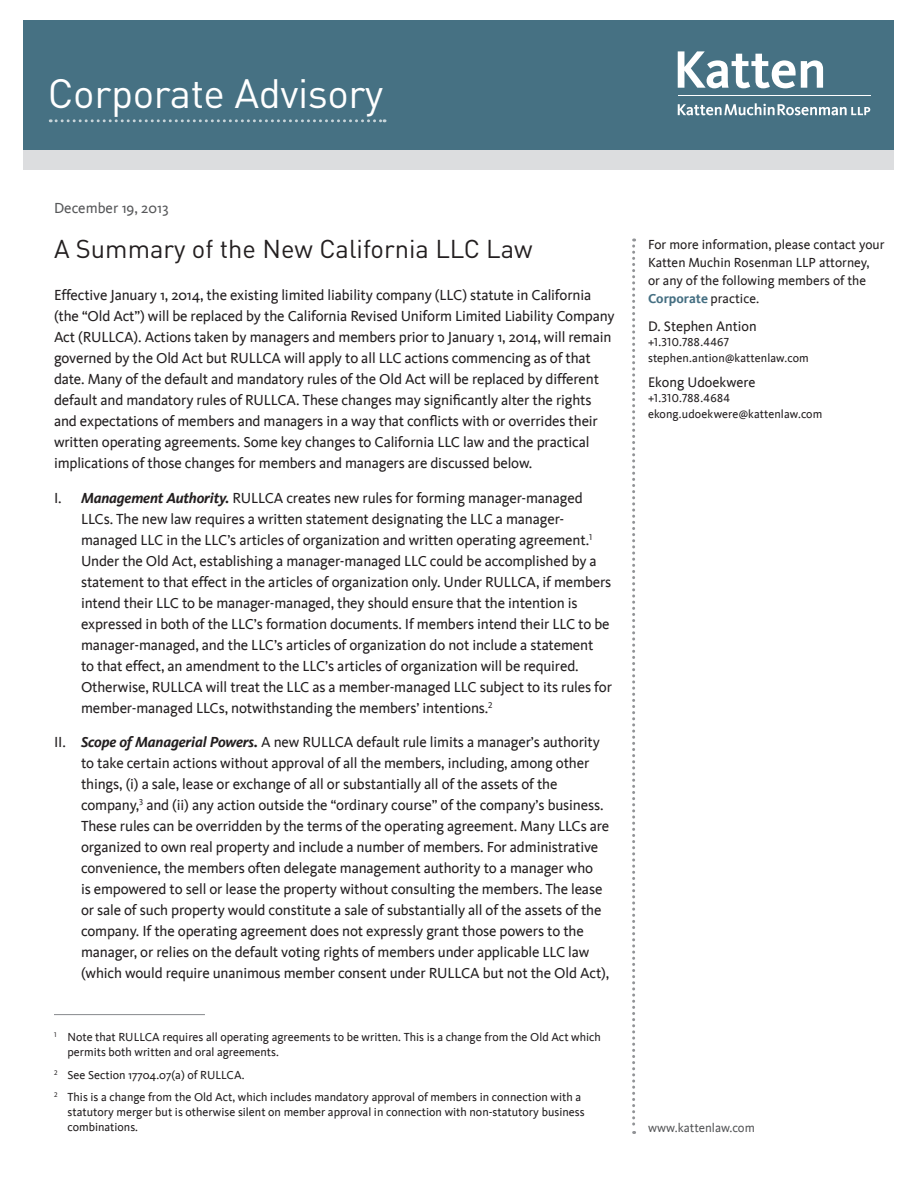
<style>
.page{position:relative;width:918px;height:1188px;background:#fff}
.page>*{position:absolute;margin:0;border:0;box-sizing:border-box;transform-origin:0 0}
.t1{font:40.5px "DINOT";letter-spacing:-.01em;color:#fff}
.t2{font:25.5px "DINOT";color:#231f20}
.t3{font:15px/21px "Kievit";letter-spacing:-.01em;color:#231f20}
.Alpha{font:15px "Kievit";color:#57585a}
.t4{font:14.25px "Kievit";color:#231f20}
.t5{font:13.5px/18px "Kievit";color:#231f20}
.t6{font:12.75px "Kievit";color:#57585a}
.Paragraph_1st_line_i{font:12px/15px "Kievit";color:#231f20}
.s1{font-weight:700;font-style:italic}
.s2{font-weight:700;color:#456f82}
.s3{font-family:"Kievit Book SC"}
</style>
<div class="page">
<svg style="left:632px;top:238px;width:3px;height:896px"></svg>
<div style="left:24px;top:21px;width:870px;height:129px;background:#467183"></div>
<div style="left:24px;top:150px;width:870px;height:20px;background:#dcdddf"></div>
<svg style="left:678px;top:51px;width:145px;height:37px"></svg>
<hr style="left:678px;top:95px;width:192px;height:1px;background:#fff">
<svg style="left:678px;top:103px;width:192px;height:12px"></svg>
<svg style="left:50px;top:119px;width:335px;height:3px"></svg>
<hr style="left:54px;top:1014px;width:151px;height:1px;background:#939598">
<p class="t1" style="left:48px;top:66px;width:337px">Corporate Advisory</p>
<p class="Alpha" style="left:54px;top:199px;width:116px">December 19, 2013</p>
<p class="t2" style="left:54px;top:232px;width:480px">A Summary of the New California LLC Law</p>
<p class="t3" style="left:54px;top:285px;width:562px">Effective January 1, 2014, the existing limited liability company (LLC) statute in California (the “Old Act”) will be replaced by the California Revised Uniform Limited Liability Company Act (RULLCA). Actions taken by managers and members prior to January 1, 2014, will remain governed by the Old Act but RULLCA will apply to all LLC actions commencing as of that date. Many of the default and mandatory rules of the Old Act will be replaced by different default and mandatory rules of RULLCA. These changes may significantly alter the rights and expectations of members and managers in a way that conflicts with or overrides their written operating agreements. Some key changes to California LLC law and the practical implications of those changes for members and managers are discussed below.</p>
<p class="t3" style="left:81px;top:487px;width:532px;text-indent:-27px">I. <span class="s1">Management Authority.</span> RULLCA creates new rules for forming manager-managed LLCs. The new law requires a written statement designating the LLC a manager&shy;managed LLC in the LLC’s articles of organization and written operating agreement.<sup>1<br></sup>Under the Old Act, establishing a manager-managed LLC could be accomplished by a statement to that effect in the articles of organization only. Under RULLCA, if members intend their LLC to be manager-managed, they should ensure that the intention is expressed in both of the LLC’s formation documents. If members intend their LLC to be manager-managed, and the LLC’s articles of organization do not include a statement<br>to that effect, an amendment to the LLC’s articles of organization will be required.<br>Otherwise, RULLCA will treat the LLC as a member-managed LLC subject to its rules for member-managed LLCs, notwithstanding the members’ intentions.<sup>2</sup></p>
<p class="t3" style="left:81px;top:732px;width:530px;text-indent:-27px">II. <span class="s1">Scope of Managerial Powers.</span> A new RULLCA default rule limits a manager’s authority to take certain actions without approval of all the members, including, among other things, (i) a sale, lease or exchange of all or substantially all of the assets of the company,<sup>3</sup> and (ii) any action outside the “ordinary course” of the company’s business.<br>These rules can be overridden by the terms of the operating agreement. Many LLCs are organized to own real property and include a number of members. For administrative convenience, the members often delegate management authority to a manager who<br>is empowered to sell or lease the property without consulting the members. The lease or sale of such property would constitute a sale of substantially all of the assets of the company. If the operating agreement does not expressly grant those powers to the manager, or relies on the default voting rights of members under applicable LLC law (which would require unanimous member consent under RULLCA but not the Old Act),</p>
<p class="Paragraph_1st_line_i" style="left:68px;top:1030px;width:535px;text-indent:-14px"><sup>1</sup> Note that RULLCA requires all operating agreements to be written. This is a change from the Old Act which permits both written and oral agreements.</p>
<p class="Paragraph_1st_line_i" style="left:54px;top:1067px;width:192px"><sup>2</sup> See Section 17704.07(a) of RULLCA.</p>
<p class="Paragraph_1st_line_i" style="left:68px;top:1090px;width:519px;text-indent:-14px"><sup>2</sup> This is a change from the Old Act, which includes mandatory approval of members in connection with a statutory merger but is otherwise silent on member approval in connection with non-statutory business combinations.</p>
<p class="t5" style="left:648px;top:235px;width:238px">For more information, please contact your Katten Muchin Rosenman LLP attorney, or any of the following members of the <span class="s2">Corporate</span> practice.</p>
<p class="t4" style="left:648px;top:318px;width:110px">D. Stephen Antion</p>
<p class="Paragraph_1st_line_i" style="left:648px;top:335px;width:162px;line-height:15.8px"><span class="s3">+1.310.788.4467 </span>stephen.antion@kattenlaw.com</p>
<p class="t4" style="left:648px;top:374px;width:109px">Ekong Udoekwere</p>
<p class="Paragraph_1st_line_i" style="left:648px;top:391px;width:176px;line-height:15.8px"><span class="s3">+1.310.788.4684 </span>ekong.udoekwere@kattenlaw.com</p>
<p class="t6" style="left:648px;top:1121px;width:108px">www.kattenlaw.com</p>
</div>
